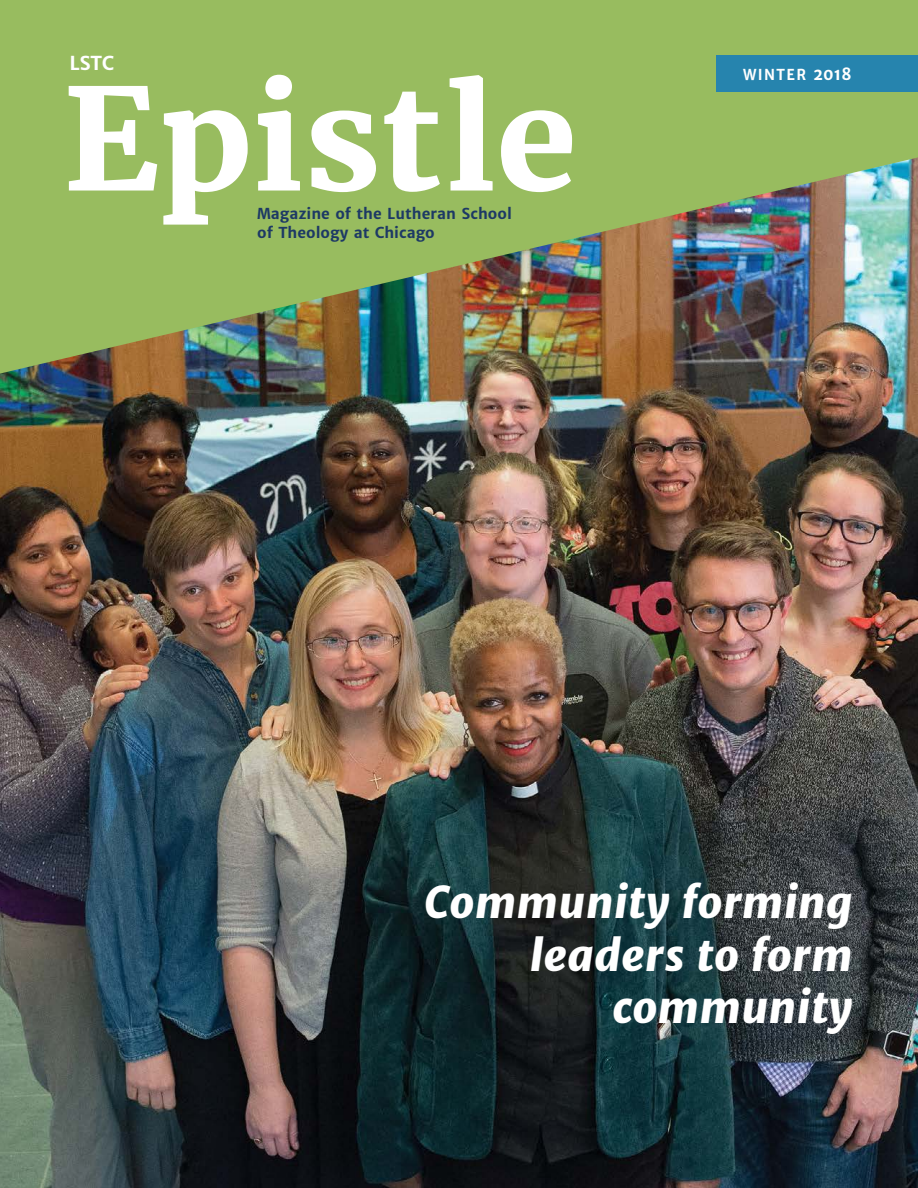
<style>
.page{position:relative;width:918px;height:1188px;background:#fff}
.page>*{position:absolute;margin:0;border:0;box-sizing:border-box;transform-origin:0 0}
.t1{font:700 140.7px "Merriweather";color:#fff;scale:1.04 1}
.t2{font:italic 43.5px/52.2px "Merriweather Sans Extra Bld";color:#fff;text-align:right}
.t3{font:700 19.05px "Merriweather Sans";color:#fff}
.t4{font:700 15px/18.8px "Merriweather Sans";color:#1d3965}
.t5{font:700 15px "Merriweather Sans";letter-spacing:.1em;color:#fff;scale:.93 1}
.s1{font-size:16.5px}
</style>
<div class="page">
<img style="left:0;top:374px;width:918px;height:814px">
<img style="left:0;top:0;width:918px;height:374px">
<div style="left:717px;top:55px;width:201px;height:37px;background:#2684ae"></div>
<p class="t3" style="left:69px;top:51px;width:46px">LSTC</p>
<h1 class="t1" style="left:63px;top:52px;width:495px">Epistle</h1>
<p class="t4" style="left:257px;top:205px;width:256px">Magazine of the Lutheran School of Theology at Chicago</p>
<p class="t5" style="left:743px;top:66px;width:118px">WINTER <span class="s1">2018</span></p>
<h2 class="t2" style="left:424px;top:877px;width:430px">Community forming leaders to form community</h2>
</div>
